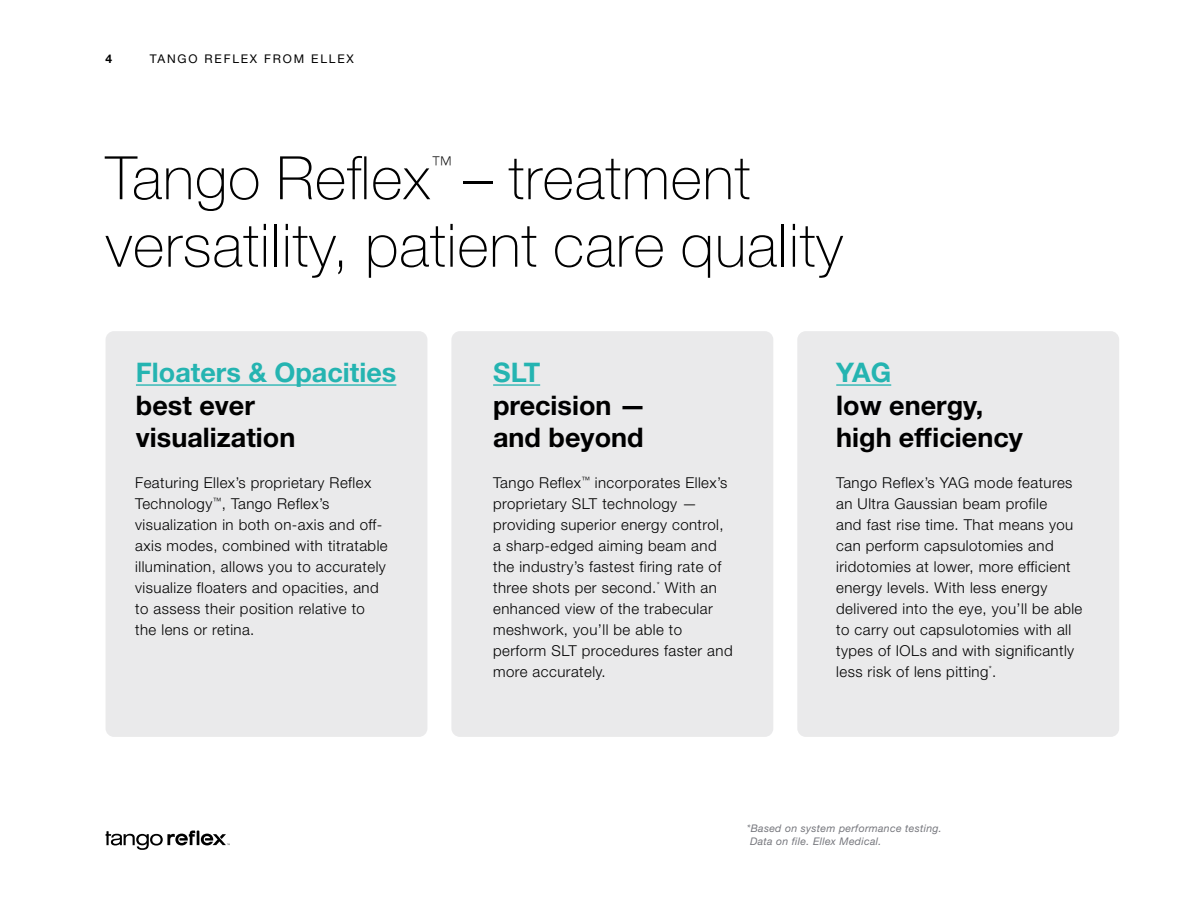
<style>
.page{position:relative;width:1200px;height:900px;background:#fff}
.page>*{position:absolute;margin:0;border:0;box-sizing:border-box;transform-origin:0 0}
.t1{font:100 60px/67.5px "Helvetica Neue LT Std";letter-spacing:.015em;color:#000}
.t2{font:700 27px/32.4px "Helvetica Neue LT Std";color:#000}
.t3{font:700 27px "Helvetica Neue LT Std";color:#25b4b1}
.t4{font:100 21.9px "Helvetica Neue LT Std";color:#000}
.t5{font:300 15px/21px "Helvetica Neue LT Std";letter-spacing:.03em;color:#000}
.t6{font:12px "Helvetica Neue LT Std";letter-spacing:.15em;color:#000}
.t7{font:700 12px "Helvetica Neue LT Std";color:#000}
.t8{font:italic 10.5px/13.5px "Helvetica Neue LT Std";letter-spacing:.03em;color:#75767c}
</style>
<div class="page">
<svg style="left:106px;top:831px;width:124px;height:19px"></svg>
<div style="left:451px;top:331px;width:322px;height:406px;background:#eaeaeb;border-radius:9px"></div>
<div style="left:797px;top:331px;width:322px;height:406px;background:#eaeaeb;border-radius:9px"></div>
<div style="left:106px;top:331px;width:321px;height:406px;background:#eaeaeb;border-radius:9px"></div>
<hr style="left:136px;top:384px;width:260px;height:2px;background:#25b4b1">
<hr style="left:493px;top:384px;width:47px;height:2px;background:#25b4b1">
<hr style="left:836px;top:384px;width:55px;height:2px;background:#25b4b1">
<p class="t7" style="left:106px;top:52px;width:8px">4</p>
<p class="t6" style="left:150px;top:52px;width:205px">TANGO REFLEX FROM ELLEX</p>
<h1 class="t1" style="left:106px;top:144px;width:326px">Tango Reflex</h1>
<h3 class="t4" style="left:431px;top:151px;width:23px">™</h3>
<h1 class="t1" style="left:106px;top:144px;width:739px;text-indent:357px">– treatment versatility, patient care quality</h1>
<h2 class="t3" style="left:136px;top:356px;width:262px">Floaters &amp; Opacities</h2>
<h2 class="t2" style="left:136px;top:388px;width:161px">best ever visualization</h2>
<p class="t5" style="left:135px;top:472px;width:254px">Featuring Ellex’s proprietary Reflex Technology<sup>™</sup>, Tango Reflex’s visualization in both on-axis and off&shy;axis modes, combined with titratable illumination, allows you to accurately visualize floaters and opacities, and to assess their position relative to the lens or retina.</p>
<h2 class="t3" style="left:493px;top:356px;width:49px">SLT</h2>
<h2 class="t2" style="left:493px;top:388px;width:154px">precision — and beyond</h2>
<p class="t5" style="left:493px;top:472px;width:241px">Tango Reflex<sup>™</sup> incorporates Ellex’s proprietary SLT technology — providing superior energy control, a sharp-edged aiming beam and the industry’s fastest firing rate of three shots per second.<sup>*</sup> With an enhanced view of the trabecular meshwork, you’ll be able to perform SLT procedures faster and more accurately.</p>
<p class="t5" style="left:836px;top:472px;width:248px">Tango Reflex’s YAG mode features an Ultra Gaussian beam profile<br>and fast rise time. That means you can perform capsulotomies and iridotomies at lower, more efficient energy levels. With less energy delivered into the eye, you’ll be able to carry out capsulotomies with all types of IOLs and with significantly less risk of lens pitting<sup>*</sup>.</p>
<h2 class="t3" style="left:836px;top:356px;width:56px">YAG</h2>
<h2 class="t2" style="left:836px;top:388px;width:188px">low energy, high efficiency</h2>
<p class="t8" style="left:750px;top:821px;width:193px;text-indent:-3px">*Based on system performance testing.<br>Data on file. Ellex Medical.</p>
</div>
